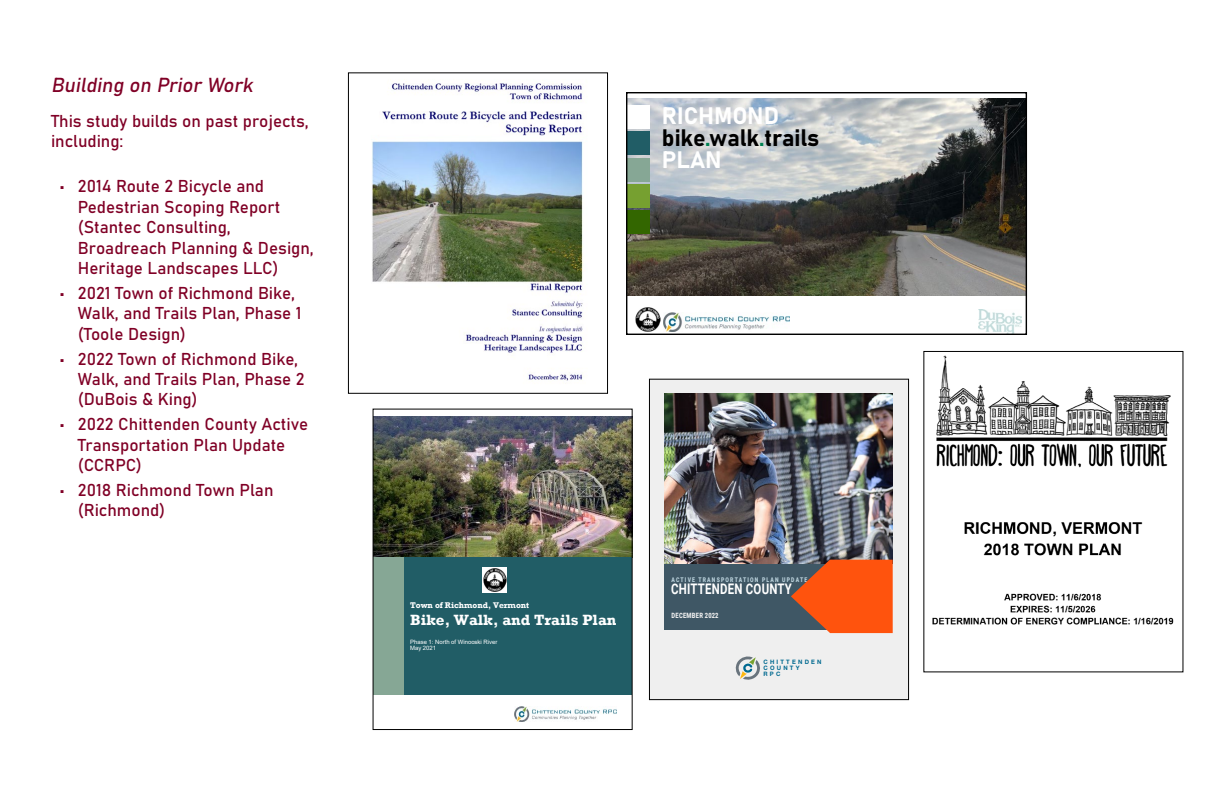
<style>
.page{position:relative;width:1224px;height:792px;background:#fff}
.page>*{position:absolute;margin:0;border:0;box-sizing:border-box;transform-origin:0 0}
.t1{font:23.5px/22.2px "Bahnschrift";color:#000}
.t2{font:italic 20px "Bahnschrift";color:#800026}
.t3{font:17px/20.4px "Bahnschrift";color:#800026}
.t4{font:700 15.2px "Rockwell";color:#fff}
.t5{font:700 14.6px "Roboto";letter-spacing:.02em;color:#fff;scale:.78 1}
.t6{font:700 8.5px "Rockwell";color:#fff}
.t7{font:900 7.3px "Roboto";letter-spacing:.055em;color:#efefef;scale:.78 1}
.t8{font:900 6.5px "Roboto";letter-spacing:.235em;color:#bdd4de;scale:.78 1}
.t9{font:700 6.1px/6.1px "Helvetica Neue LT Std";letter-spacing:.38em;color:#006990;scale:.96 1}
.t10{font:5.9px/6.8px "Arial";color:#fff}
.s1{color:#fff}
.s2{color:#008253}
</style>
<div class="page">
<img style="left:372px;top:79px;width:211px;height:302px">
<div style="left:348px;top:72px;width:260px;height:322px;border:1px solid #000"></div>
<img style="left:375px;top:417px;width:256px;height:140px">
<div style="left:373px;top:557px;width:31px;height:138px;background:#86a795"></div>
<div style="left:404px;top:557px;width:228px;height:138px;background:#215d66"></div>
<img style="left:482px;top:568px;width:24px;height:24px">
<img style="left:514px;top:706px;width:103px;height:16px">
<div style="left:373px;top:409px;width:260px;height:321px;border:1px solid #000"></div>
<div style="left:649px;top:379px;width:260px;height:321px;background:#efefef"></div>
<svg style="left:735px;top:656px;width:25px;height:24px"></svg>
<div style="left:665px;top:563px;width:226px;height:67px;background:#3f5765"></div>
<img style="left:665px;top:394px;width:228px;height:169px">
<svg style="left:791px;top:560px;width:102px;height:73px"></svg>
<div style="left:649px;top:379px;width:260px;height:321px;border:1px solid #000"></div>
<img style="left:932px;top:355px;width:242px;height:270px">
<img style="left:628px;top:98px;width:397px;height:198px">
<div style="left:627px;top:105px;width:23px;height:24px;background:#fff"></div>
<div style="left:627px;top:131px;width:23px;height:24px;background:#215d66"></div>
<div style="left:627px;top:158px;width:23px;height:23px;background:#86a795"></div>
<div style="left:627px;top:184px;width:23px;height:24px;background:#76a030"></div>
<div style="left:627px;top:211px;width:23px;height:23px;background:#360"></div>
<img style="left:635px;top:307px;width:26px;height:25px">
<img style="left:663px;top:313px;width:126px;height:18px">
<img style="left:979px;top:310px;width:43px;height:23px">
<div style="left:626px;top:92px;width:401px;height:243px;border:1px solid #000"></div>
<p class="t2" style="left:51px;top:70px;width:208px">Building on Prior Work</p>
<p class="t3" style="left:51px;top:109px;width:259px">This study builds on past projects, including:</p>
<p class="t3" style="left:78px;top:175px;width:237px;text-indent:-18px">• 2014 Route 2 Bicycle and<br>Pedestrian Scoping Report (Stantec Consulting,<br>Broadreach Planning &amp; Design,<br>Heritage Landscapes LLC)</p>
<p class="t3" style="left:78px;top:282px;width:225px;text-indent:-18px">• 2021 Town of Richmond Bike,<br>Walk, and Trails Plan, Phase 1 (Toole Design)</p>
<p class="t3" style="left:78px;top:347px;width:228px;text-indent:-18px">• 2022 Town of Richmond Bike,<br>Walk, and Trails Plan, Phase 2 (DuBois &amp; King)</p>
<p class="t3" style="left:78px;top:413px;width:232px;text-indent:-18px">• 2022 Chittenden County Active<br>Transportation Plan Update (CCRPC)</p>
<p class="t3" style="left:78px;top:479px;width:197px;text-indent:-18px">• 2018 Richmond Town Plan (Richmond)</p>
<h1 class="t1" style="left:662px;top:103px;width:159px"><span class="s1">RICHMOND </span>bike<span class="s2">.</span>walk<span class="s2">.</span>trails<br><span class="s1">PLAN</span></h1>
<p class="t6" style="left:410px;top:600px;width:121px">Town of Richmond, Vermont</p>
<p class="t4" style="left:410px;top:610px;width:208px">Bike, Walk, and Trails Plan</p>
<p class="t10" style="left:410px;top:638px;width:89px">Phase 1: North of Winooski River<br>May 2021</p>
<p class="t8" style="left:671px;top:575px;width:176px">ACTIVE TRANSPORTATION PLAN UPDATE</p>
<p class="t5" style="left:671px;top:579px;width:157px">CHITTENDEN COUNTY</p>
<p class="t7" style="left:672px;top:610px;width:62px">DECEMBER 2022</p>
<p class="t9" style="left:763px;top:659px;width:62px">CHITTENDEN<br>COUNTY<br>RPC</p>
</div>
